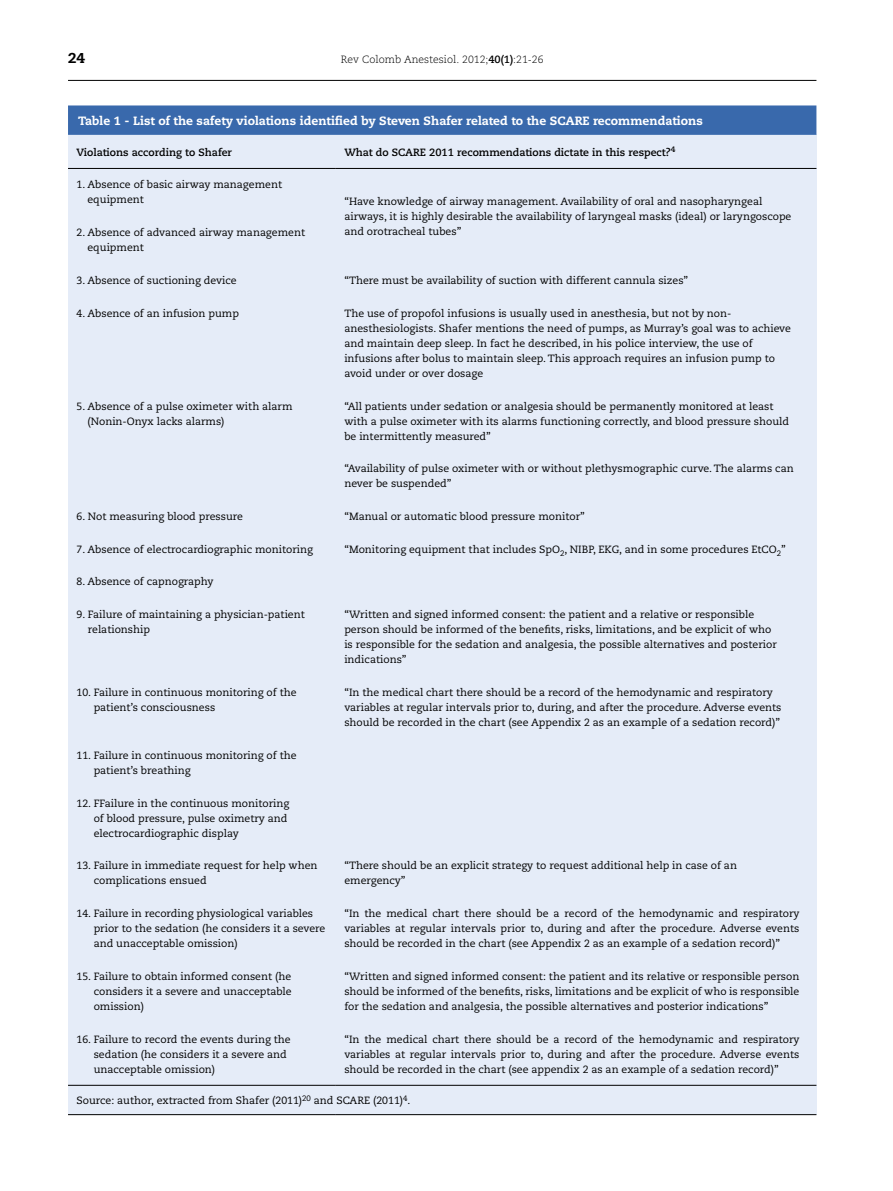
<style>
.page{position:relative;width:893px;height:1191px;background:#fff}
.page>*{position:absolute;margin:0;border:0;box-sizing:border-box;transform-origin:0 0}
.t1{font:800 14.25px "Caecilia LT Std";color:#000}
.t2{font:800 12px "Caecilia LT Std";color:#fff}
.t3{font:10.5px/15px "Caecilia LT Std";color:#000}
.t4{font:700 10.5px "Caecilia LT Std";color:#000}
.t5{font:300 10.5px "Caecilia LT Std";color:#000}
.s1{font-weight:700}
</style>
<div class="page">
<hr style="left:68px;top:80px;width:748px;height:1px;background:#000">
<div style="left:68px;top:135px;width:748px;height:980px;background:#e5ecf8"></div>
<hr style="left:68px;top:168px;width:268px;height:1px;background:#000">
<hr style="left:336px;top:168px;width:480px;height:1px;background:#000">
<hr style="left:68px;top:1085px;width:268px;height:1px;background:#000">
<hr style="left:336px;top:1085px;width:480px;height:1px;background:#000">
<hr style="left:68px;top:1114px;width:268px;height:1px;background:#000">
<hr style="left:336px;top:1114px;width:480px;height:1px;background:#000">
<div style="left:69px;top:106px;width:747px;height:28px;background:#3969ac"></div>
<div style="left:68px;top:105px;width:748px;height:30px;border:2px solid #3969ac"></div>
<h1 class="t1" style="left:68px;top:49px;width:18px">24</h1>
<p class="t5" style="left:341px;top:53px;width:204px">Rev Colomb Anestesiol. 2012;<span class="s1">40(1)</span>:21-26</p>
<p class="t2" style="left:78px;top:113px;width:626px">Table 1 - List of the safety violations identified by Steven Shafer related to the SCARE recommendations</p>
<p class="t4" style="left:77px;top:146px;width:157px">Violations according to Shafer</p>
<p class="t4" style="left:344px;top:146px;width:333px">What do SCARE 2011 recommendations dictate in this respect?<sup>4</sup></p>
<p class="t3" style="left:87px;top:177px;width:196px;text-indent:-11px">1. Absence of basic airway management equipment</p>
<p class="t3" style="left:344px;top:194px;width:449px">“Have knowledge of airway management. Availability of oral and nasopharyngeal airways, it is highly desirable the availability of laryngeal masks (ideal) or laryngoscope</p>
<p class="t3" style="left:77px;top:225px;width:230px">2. Absence of advanced airway management</p>
<p class="t3" style="left:344px;top:224px;width:118px">and orotracheal tubes”</p>
<p class="t3" style="left:87px;top:240px;width:58px">equipment</p>
<p class="t3" style="left:77px;top:273px;width:162px">3. Absence of suctioning device</p>
<p class="t3" style="left:344px;top:273px;width:345px">“There must be availability of suction with different cannula sizes”</p>
<p class="t3" style="left:77px;top:306px;width:164px">4. Absence of an infusion pump</p>
<p class="t3" style="left:344px;top:306px;width:448px">The use of propofol infusions is usually used in anesthesia, but not by non&shy;anesthesiologists. Shafer mentions the need of pumps, as Murray’s goal was to achieve and maintain deep sleep. In fact he described, in his police interview, the use of infusions after bolus to maintain sleep. This approach requires an infusion pump to avoid under or over dosage</p>
<p class="t3" style="left:87px;top:398px;width:207px;text-indent:-11px">5. Absence of a pulse oximeter with alarm (Nonin-Onyx lacks alarms)</p>
<p class="t3" style="left:344px;top:398px;width:446px">“All patients under sedation or analgesia should be permanently monitored at least with a pulse oximeter with its alarms functioning correctly, and blood pressure should be intermittently measured”</p>
<p class="t3" style="left:344px;top:461px;width:451px">“Availability of pulse oximeter with or without plethysmographic curve. The alarms can never be suspended”</p>
<p class="t3" style="left:77px;top:509px;width:168px">6. Not measuring blood pressure</p>
<p class="t3" style="left:344px;top:509px;width:242px">“Manual or automatic blood pressure monitor”</p>
<p class="t3" style="left:77px;top:542px;width:238px">7. Absence of electrocardiographic monitoring</p>
<p class="t3" style="left:344px;top:542px;width:443px">“Monitoring equipment that includes SpO<sub>2</sub>, NIBP, EKG, and in some procedures EtCO<sub>2</sub>”</p>
<p class="t3" style="left:77px;top:574px;width:138px">8. Absence of capnography</p>
<p class="t3" style="left:88px;top:607px;width:219px;text-indent:-11px">9. Failure of maintaining a physician-patient relationship</p>
<p class="t3" style="left:344px;top:607px;width:434px">“Written and signed informed consent: the patient and a relative or responsible person should be informed of the benefits, risks, limitations, and be explicit of who is responsible for the sedation and analgesia, the possible alternatives and posterior indications”</p>
<p class="t3" style="left:94px;top:685px;width:204px;text-indent:-17px">10. Failure in continuous monitoring of the patient’s consciousness</p>
<p class="t3" style="left:344px;top:685px;width:439px">“In the medical chart there should be a record of the hemodynamic and respiratory variables at regular intervals prior to, during, and after the procedure. Adverse events should be recorded in the chart (see Appendix 2 as an example of a sedation record)”</p>
<p class="t3" style="left:94px;top:748px;width:204px;text-indent:-17px">11. Failure in continuous monitoring of the patient’s breathing</p>
<p class="t3" style="left:94px;top:795px;width:197px;text-indent:-17px">12. FFailure in the continuous monitoring of blood pressure, pulse oximetry and electrocardiographic display</p>
<p class="t3" style="left:94px;top:858px;width:225px;text-indent:-17px">13. Failure in immediate request for help when complications ensued</p>
<p class="t3" style="left:344px;top:858px;width:394px">“There should be an explicit strategy to request additional help in case of an emergency”</p>
<p class="t3" style="left:94px;top:906px;width:233px;text-indent:-17px">14. Failure in recording physiological variables prior to the sedation (he considers it a severe and unacceptable omission)</p>
<p class="t3" style="left:344px;top:906px;width:457px;text-align:justify">“In the medical chart there should be a record of the hemodynamic and respiratory variables at regular intervals prior to, during and after the procedure. Adverse events should be recorded in the chart (see Appendix 2 as an example of a sedation record)”</p>
<p class="t3" style="left:94px;top:969px;width:200px;text-align:justify;text-indent:-17px">15. Failure to obtain informed consent (he considers it a severe and unacceptable omission)</p>
<p class="t3" style="left:344px;top:969px;width:456px;text-align:justify">“Written and signed informed consent: the patient and its relative or responsible person should be informed of the benefits, risks, limitations and be explicit of who is responsible for the sedation and analgesia, the possible alternatives and posterior indications”</p>
<p class="t3" style="left:94px;top:1031px;width:199px;text-indent:-17px">16. Failure to record the events during the sedation (he considers it a severe and unacceptable omission)</p>
<p class="t3" style="left:344px;top:1031px;width:457px;text-align:justify">“In the medical chart there should be a record of the hemodynamic and respiratory variables at regular intervals prior to, during and after the procedure. Adverse events should be recorded in the chart (see appendix 2 as an example of a sedation record)”</p>
<p class="t3" style="left:77px;top:1093px;width:335px">Source: author, extracted from Shafer (2011)<sup>20</sup> and SCARE (2011)<sup>4</sup>.</p>
</div>
